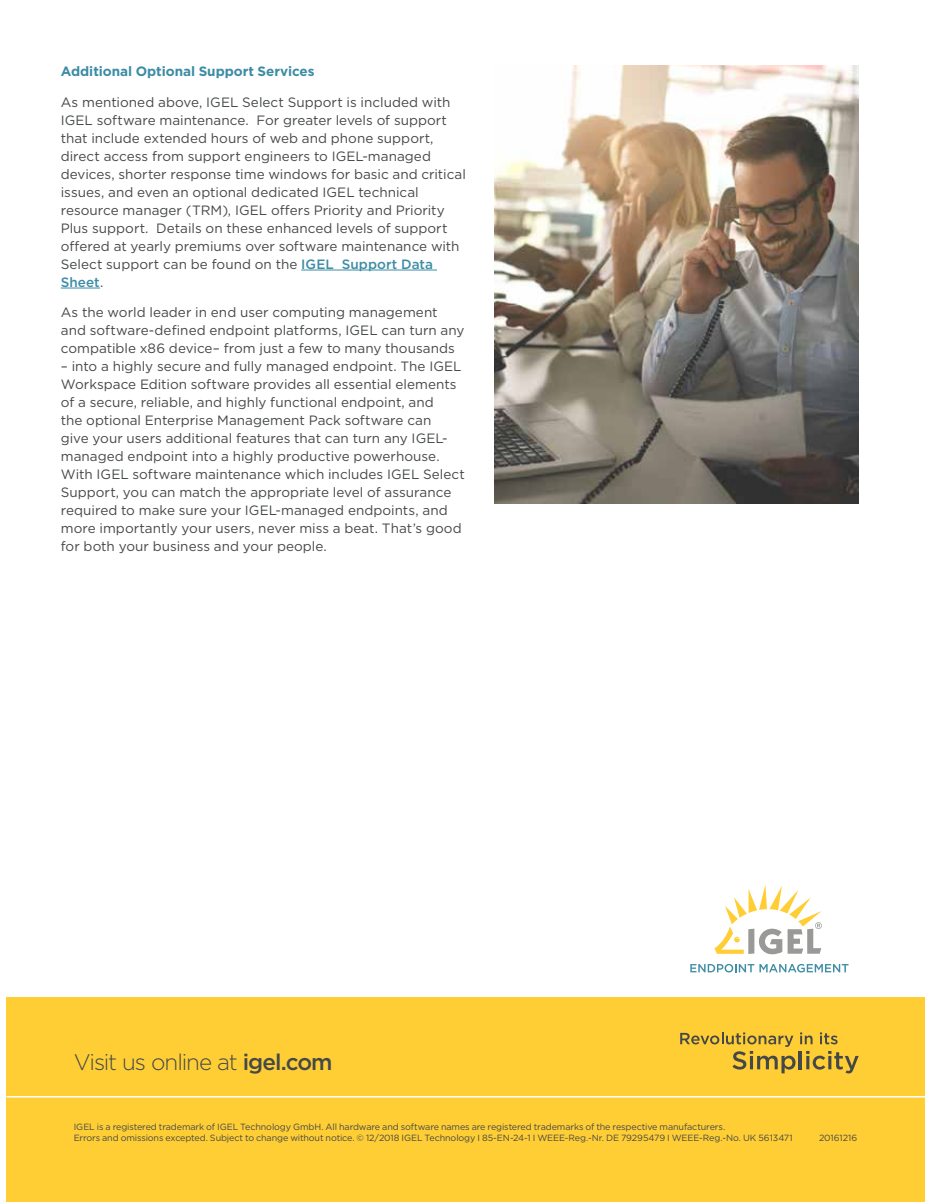
<style>
.page{position:relative;width:932px;height:1202px;background:#fff}
.page>*{position:absolute;margin:0;border:0;box-sizing:border-box;transform-origin:0 0}
.t1{font:300 22.5px "Gotham";letter-spacing:-.05em;color:#454848}
.t2{font:13.5px/18px "Gotham";color:#454848}
.t3{font:700 13.5px "Gotham";letter-spacing:-.005em;color:#3c8ca5}
.t4{font:9px/10.5px "Gotham";letter-spacing:-.015em;color:#454848}
.s1{font-weight:500;color:#3d8ca6}
.s2{font-weight:500}
</style>
<div class="page">
<div style="left:7px;top:997px;width:918px;height:205px;background:#ffce35"></div>
<hr style="left:7px;top:1096px;width:918px;height:1px;background:#fff">
<svg style="left:680px;top:1032px;width:178px;height:41px"></svg>
<hr style="left:301px;top:270px;width:136px;height:1px;background:#3d8ca6">
<hr style="left:61px;top:288px;width:39px;height:1px;background:#3d8ca6">
<svg style="left:690px;top:964px;width:158px;height:8px"></svg>
<svg style="left:714px;top:885px;width:107px;height:69px"></svg>
<img style="left:494px;top:65px;width:364px;height:438px">
<p class="t3" style="left:61px;top:62px;width:255px">Additional Optional Support Services</p>
<p class="t2" style="left:61px;top:92px;width:406px">As mentioned above, IGEL Select Support is included with IGEL software maintenance. For greater levels of support that include extended hours of web and phone support, direct access from support engineers to IGEL-managed devices, shorter response time windows for basic and critical issues, and even an optional dedicated IGEL technical resource manager (TRM), IGEL offers Priority and Priority Plus support. Details on these enhanced levels of support offered at yearly premiums over software maintenance with Select support can be found on the <span class="s1">IGEL Support Data Sheet</span>.</p>
<p class="t2" style="left:61px;top:303px;width:405px">As the world leader in end user computing management and software-defined endpoint platforms, IGEL can turn any compatible x86 device– from just a few to many thousands</p>
<p class="t2" style="left:61px;top:357px;width:405px">– into a highly secure and fully managed endpoint. The IGEL Workspace Edition software provides all essential elements of a secure, reliable, and highly functional endpoint, and<br>the optional Enterprise Management Pack software can<br>give your users additional features that can turn any IGEL&shy;managed endpoint into a highly productive powerhouse.<br>With IGEL software maintenance which includes IGEL Select Support, you can match the appropriate level of assurance required to make sure your IGEL-managed endpoints, and more importantly your users, never miss a beat. That’s good for both your business and your people.</p>
<h1 class="t1" style="left:74px;top:1047px;width:260px">Visit us online at <span class="s2">igel.com</span></h1>
<p class="t4" style="left:74px;top:1121px;width:720px">IGEL is a registered trademark of IGEL Technology GmbH. All hardware and software names are registered trademarks of the respective manufacturers.<br>Errors and omissions excepted. Subject to change without notice. © 12/2018 IGEL Technology I 85-EN-24-1 I WEEE-Reg.-Nr. DE 79295479 I WEEE-Reg.-No. UK 5613471</p>
<p class="t4" style="left:819px;top:1131px;width:40px">20161216</p>
</div>
